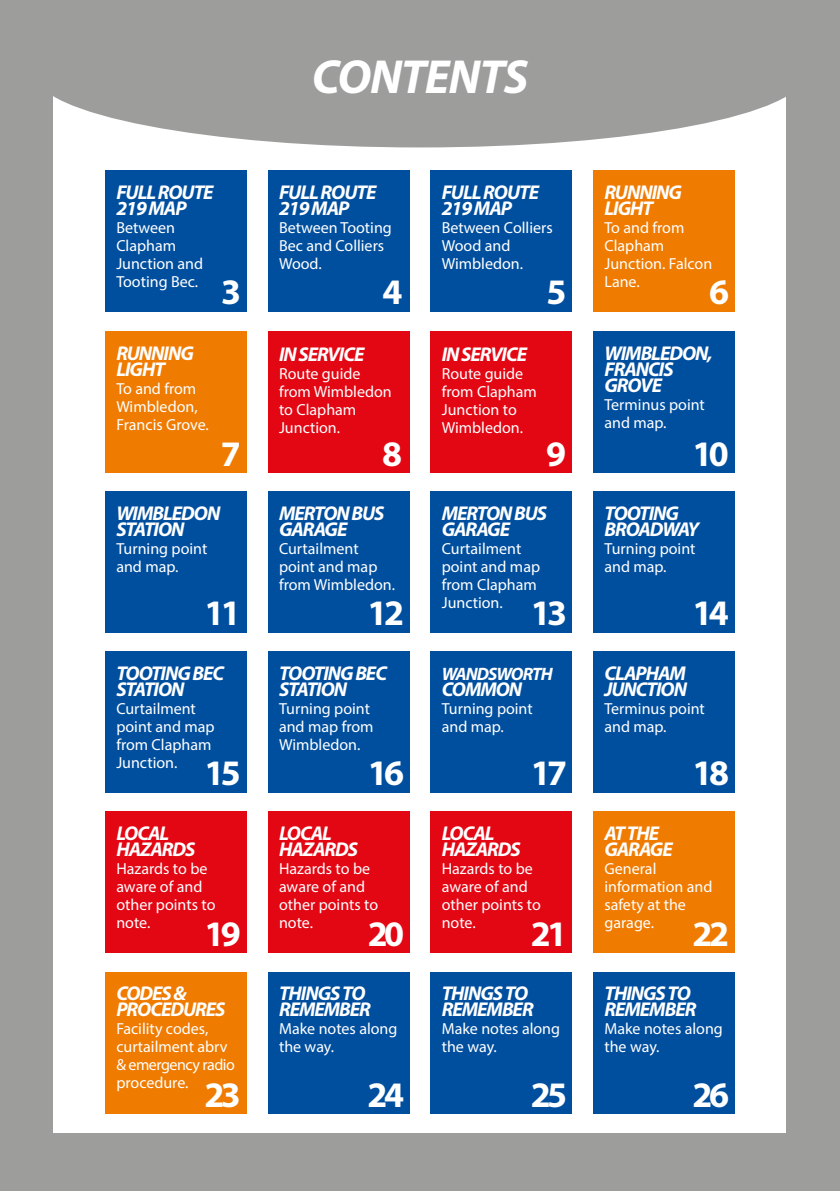
<style>
.page{position:relative;width:840px;height:1191px;background:#fff}
.page>*{position:absolute;margin:0;border:0;box-sizing:border-box;transform-origin:0 0}
.t1{font:italic 700 48px "Myriad Pro";letter-spacing:-.025em;color:#fff}
.t2{font:700 36px "Myriad Pro";letter-spacing:-.1em;color:#fff}
.t3{font:italic 700 20px/16px "Myriad Pro";letter-spacing:-.05em;color:#fff}
.t4{font:italic 700 18px "Myriad Pro";letter-spacing:-.05em;color:#fff}
.t5{font:16px/18px "Myriad Pro";color:#fff}
</style>
<div class="page">
<div style="left:0;top:0;width:839px;height:1191px;background:#9d9d9c"></div>
<div style="left:54px;top:58px;width:731px;height:1074px;background:#fff"></div>
<div style="left:35px;top:0;width:769px;height:147px;background:#9d9d9c;border-radius:50%"></div>
<div style="left:105px;top:170px;width:142px;height:142px;background:#004f9f"></div>
<div style="left:267px;top:170px;width:142px;height:142px;background:#004f9f"></div>
<div style="left:430px;top:170px;width:142px;height:142px;background:#004f9f"></div>
<div style="left:592px;top:170px;width:142px;height:142px;background:#ef7b00"></div>
<div style="left:105px;top:331px;width:142px;height:142px;background:#ef7b00"></div>
<div style="left:267px;top:331px;width:142px;height:142px;background:#e30613"></div>
<div style="left:430px;top:331px;width:142px;height:142px;background:#e30613"></div>
<div style="left:592px;top:331px;width:142px;height:142px;background:#004f9f"></div>
<div style="left:105px;top:491px;width:142px;height:142px;background:#004f9f"></div>
<div style="left:267px;top:491px;width:142px;height:142px;background:#004f9f"></div>
<div style="left:430px;top:491px;width:142px;height:142px;background:#004f9f"></div>
<div style="left:592px;top:491px;width:142px;height:142px;background:#004f9f"></div>
<div style="left:105px;top:651px;width:142px;height:142px;background:#004f9f"></div>
<div style="left:267px;top:651px;width:142px;height:142px;background:#004f9f"></div>
<div style="left:430px;top:651px;width:142px;height:142px;background:#004f9f"></div>
<div style="left:592px;top:651px;width:142px;height:142px;background:#004f9f"></div>
<div style="left:105px;top:811px;width:142px;height:142px;background:#e30613"></div>
<div style="left:267px;top:811px;width:142px;height:142px;background:#e30613"></div>
<div style="left:430px;top:811px;width:142px;height:142px;background:#e30613"></div>
<div style="left:592px;top:811px;width:142px;height:142px;background:#ef7b00"></div>
<div style="left:105px;top:971px;width:142px;height:142px;background:#ef7b00"></div>
<div style="left:267px;top:971px;width:142px;height:142px;background:#004f9f"></div>
<div style="left:430px;top:971px;width:142px;height:142px;background:#004f9f"></div>
<div style="left:592px;top:971px;width:142px;height:142px;background:#004f9f"></div>
<h1 class="t1" style="left:311px;top:45px;width:218px">CONTENTS</h1>
<p class="t3" style="left:116px;top:183px;width:99px">FULL ROUTE<br>219 MAP</p>
<p class="t5" style="left:116px;top:218px;width:88px">Between<br>Clapham<br>Junction and<br>Tooting Bec.</p>
<h2 class="t2" style="left:221px;top:268px;width:21px">3</h2>
<p class="t3" style="left:279px;top:183px;width:99px">FULL ROUTE<br>219 MAP</p>
<p class="t5" style="left:279px;top:218px;width:114px">Between Tooting<br>Bec and Colliers<br>Wood.</p>
<h2 class="t2" style="left:382px;top:268px;width:21px">4</h2>
<p class="t3" style="left:441px;top:183px;width:99px">FULL ROUTE<br>219 MAP</p>
<p class="t5" style="left:441px;top:218px;width:112px">Between Colliers<br>Wood and<br>Wimbledon.</p>
<h2 class="t2" style="left:546px;top:268px;width:21px">5</h2>
<p class="t3" style="left:604px;top:183px;width:79px">RUNNING<br>LIGHT</p>
<p class="t5" style="left:604px;top:218px;width:109px">To and from<br>Clapham<br>Junction. Falcon<br>Lane.</p>
<h2 class="t2" style="left:709px;top:268px;width:21px">6</h2>
<p class="t3" style="left:116px;top:344px;width:79px">RUNNING<br>LIGHT</p>
<p class="t5" style="left:116px;top:379px;width:94px">To and from<br>Wimbledon,<br>Francis Grove.</p>
<p class="t3" style="left:279px;top:346px;width:87px">IN SERVICE</p>
<p class="t5" style="left:279px;top:364px;width:114px">Route guide from Wimbledon to Clapham<br>Junction.</p>
<p class="t3" style="left:441px;top:346px;width:87px">IN SERVICE</p>
<p class="t5" style="left:441px;top:364px;width:97px">Route guide from Clapham<br>Junction to<br>Wimbledon.</p>
<p class="t3" style="left:604px;top:344px;width:110px">WIMBLEDON,<br>FRANCIS<br>GROVE</p>
<p class="t5" style="left:604px;top:395px;width:102px">Terminus point and map.</p>
<h2 class="t2" style="left:221px;top:430px;width:21px">7</h2>
<h2 class="t2" style="left:382px;top:430px;width:21px">8</h2>
<h2 class="t2" style="left:546px;top:430px;width:21px">9</h2>
<h2 class="t2" style="left:692px;top:430px;width:38px">10</h2>
<p class="t3" style="left:116px;top:504px;width:105px">WIMBLEDON<br>STATION</p>
<p class="t5" style="left:116px;top:539px;width:92px">Turning point and map.</p>
<p class="t3" style="left:279px;top:504px;width:107px">MERTON BUS<br>GARAGE</p>
<p class="t5" style="left:279px;top:539px;width:117px">Curtailment point and map from Wimbledon.</p>
<p class="t3" style="left:441px;top:504px;width:107px">MERTON BUS<br>GARAGE</p>
<p class="t5" style="left:441px;top:539px;width:100px">Curtailment point and map from Clapham<br>Junction.</p>
<p class="t3" style="left:604px;top:504px;width:96px">TOOTING<br>BROADWAY</p>
<p class="t5" style="left:604px;top:539px;width:92px">Turning point and map.</p>
<h2 class="t2" style="left:204px;top:589px;width:38px">11</h2>
<h2 class="t2" style="left:367px;top:589px;width:38px">12</h2>
<h2 class="t2" style="left:530px;top:589px;width:38px">13</h2>
<h2 class="t2" style="left:692px;top:589px;width:38px">14</h2>
<p class="t3" style="left:116px;top:664px;width:109px">TOOTING BEC<br>STATION</p>
<p class="t5" style="left:116px;top:699px;width:100px">Curtailment point and map from Clapham<br>Junction.</p>
<p class="t3" style="left:279px;top:664px;width:109px">TOOTING BEC<br>STATION</p>
<p class="t5" style="left:279px;top:699px;width:96px">Turning point and map from<br>Wimbledon.</p>
<p class="t3" style="left:604px;top:664px;width:84px">CLAPHAM<br>JUNCTION</p>
<p class="t5" style="left:604px;top:699px;width:102px">Terminus point and map.</p>
<p class="t4" style="left:441px;top:662px;width:112px">WANDSWORTH</p>
<p class="t3" style="left:441px;top:680px;width:82px">COMMON</p>
<p class="t5" style="left:441px;top:699px;width:92px">Turning point and map.</p>
<h2 class="t2" style="left:204px;top:749px;width:38px">15</h2>
<h2 class="t2" style="left:367px;top:749px;width:38px">16</h2>
<h2 class="t2" style="left:530px;top:749px;width:38px">17</h2>
<h2 class="t2" style="left:692px;top:749px;width:38px">18</h2>
<p class="t3" style="left:116px;top:825px;width:80px">LOCAL<br>HAZARDS</p>
<p class="t5" style="left:116px;top:859px;width:101px">Hazards to be aware of and other points to note.</p>
<p class="t3" style="left:279px;top:825px;width:80px">LOCAL<br>HAZARDS</p>
<p class="t5" style="left:279px;top:859px;width:101px">Hazards to be aware of and other points to note.</p>
<p class="t3" style="left:441px;top:825px;width:80px">LOCAL<br>HAZARDS</p>
<p class="t5" style="left:441px;top:859px;width:101px">Hazards to be aware of and other points to note.</p>
<p class="t3" style="left:604px;top:825px;width:70px">AT THE<br>GARAGE</p>
<p class="t5" style="left:604px;top:859px;width:109px">General information and safety at the garage.</p>
<h2 class="t2" style="left:204px;top:910px;width:38px">19</h2>
<h2 class="t2" style="left:367px;top:910px;width:38px">20</h2>
<h2 class="t2" style="left:530px;top:910px;width:38px">21</h2>
<h2 class="t2" style="left:692px;top:910px;width:38px">22</h2>
<p class="t3" style="left:116px;top:985px;width:110px">CODES &amp;<br>PROCEDURES</p>
<p class="t5" style="left:116px;top:1019px;width:120px">Facility codes, curtailment abrv &amp; emergency radio procedure.</p>
<p class="t3" style="left:279px;top:985px;width:93px">THINGS TO<br>REMEMBER</p>
<p class="t5" style="left:279px;top:1019px;width:120px">Make notes along the way.</p>
<p class="t3" style="left:441px;top:985px;width:93px">THINGS TO<br>REMEMBER</p>
<p class="t5" style="left:441px;top:1019px;width:120px">Make notes along the way.</p>
<p class="t3" style="left:604px;top:985px;width:93px">THINGS TO<br>REMEMBER</p>
<p class="t5" style="left:604px;top:1019px;width:120px">Make notes along the way.</p>
<h2 class="t2" style="left:204px;top:1071px;width:38px">23</h2>
<h2 class="t2" style="left:367px;top:1071px;width:38px">24</h2>
<h2 class="t2" style="left:530px;top:1071px;width:38px">25</h2>
<h2 class="t2" style="left:692px;top:1071px;width:38px">26</h2>
</div>
